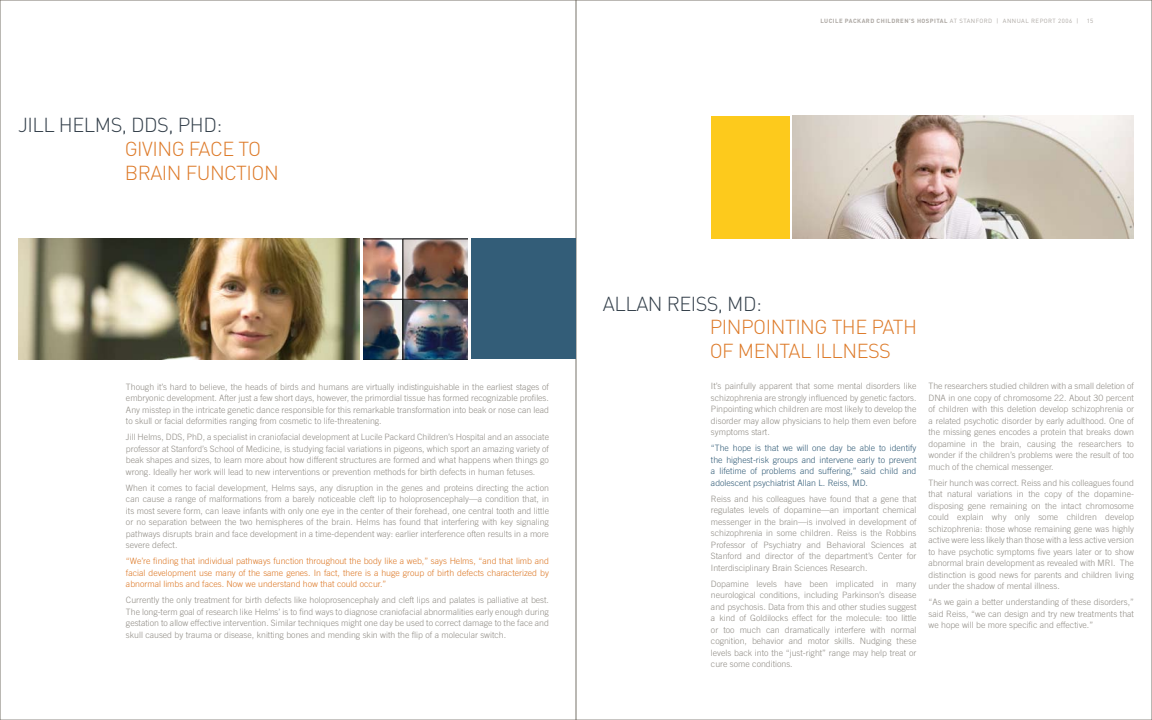
<style>
.page{position:relative;width:1152px;height:720px;background:#fff}
.page>*{position:absolute;margin:0;border:0;box-sizing:border-box;transform-origin:0 0}
.t1{font:300 20px "DIN";letter-spacing:-.025em;color:#dd7927}
.t2{font:300 20px "DIN";letter-spacing:-.025em;color:#323e49}
.t3{font:300 8.8px/11.5px "Trade Gothic";color:#928e87;text-align:justify}
.t4{font:300 8.8px/11.5px "Trade Gothic";color:#dd7927;text-align:justify}
.t5{font:300 8.8px/11.5px "Trade Gothic";color:#335d78;text-align:justify}
.t6{font:700 6px "DIN";letter-spacing:.075em;color:#aca7a2}
.t7{font:6px "DIN";color:#aca7a2}
.s1{font-weight:400}
</style>
<div class="page">
<img style="left:18px;top:238px;width:342px;height:121px">
<div style="left:471px;top:239px;width:105px;height:120px;background:#335d78"></div>
<img style="left:363px;top:239px;width:105px;height:120px">
<hr style="left:403px;top:239px;width:1px;height:120px;background:#000">
<hr style="left:363px;top:299px;width:105px;height:1px;background:#000">
<img style="left:792px;top:116px;width:342px;height:122px">
<div style="left:711px;top:116px;width:79px;height:122px;background:#fdca1c"></div>
<h1 class="t2" style="left:18px;top:112px;width:206px">JILL HELMS, DDS, PHD:</h1>
<h1 class="t1" style="left:125px;top:136px;width:23px">GIVING</h1>
<h1 class="t1" style="left:189px;top:136px;width:23px">FACE</h1>
<h1 class="t1" style="left:238px;top:136px;width:12px">TO</h1>
<h1 class="t1" style="left:125px;top:160px;width:24px">BRAIN</h1>
<h1 class="t1" style="left:186px;top:160px;width:24px">FUNCTION</h1>
<p class="t3" style="left:126px;top:381px;width:425px">Though it’s hard to believe, the heads of birds and humans are virtually indistinguishable in the earliest stages of embryonic development. After just a few short days, however, the primordial tissue has formed recognizable profiles.<br>Any misstep in the intricate genetic dance responsible for this remarkable transformation into beak or nose can lead to skull or facial deformities ranging from cosmetic to life-threatening.</p>
<p class="t3" style="left:126px;top:431px;width:425px">Jill Helms, DDS, PhD, a specialist in craniofacial development at Lucile Packard Children’s Hospital and an associate professor at Stanford’s School of Medicine, is studying facial variations in pigeons, which sport an amazing variety of beak shapes and sizes, to learn more about how different structures are formed and what happens when things go wrong. Ideally her work will lead to new interventions or prevention methods for birth defects in human fetuses.</p>
<p class="t3" style="left:126px;top:482px;width:425px">When it comes to facial development, Helms says, any disruption in the genes and proteins directing the action can cause a range of malformations from a barely noticeable cleft lip to holoprosencephaly—a condition that, in its most severe form, can leave infants with only one eye in the center of their forehead, one central tooth and little or no separation between the two hemispheres of the brain. Helms has found that interfering with key signaling pathways disrupts brain and face development in a time-dependent way: earlier interference often results in a more severe defect.</p>
<p class="t4" style="left:126px;top:555px;width:424px">“We’re finding that individual pathways function throughout the body like a web,” says Helms, “and that limb and facial development use many of the same genes. In fact, there is a huge group of birth defects characterized by abnormal limbs and faces. Now we understand how that could occur.”</p>
<p class="t3" style="left:126px;top:594px;width:425px">Currently the only treatment for birth defects like holoprosencephaly and cleft lips and palates is palliative at best.<br>The long-term goal of research like Helms’ is to find ways to diagnose craniofacial abnormalities early enough during gestation to allow effective intervention. Similar techniques might one day be used to correct damage to the face and skull caused by trauma or disease, knitting bones and mending skin with the flip of a molecular switch.</p>
<p class="t6" style="left:820px;top:17px;width:260px">LUCILE PACKARD CHILDREN’S HOSPITAL <span class="s1">AT STANFORD | ANNUAL REPORT 2006 |</span></p>
<p class="t7" style="left:1087px;top:17px;width:8px">15</p>
<h1 class="t2" style="left:603px;top:291px;width:24px">ALLAN</h1>
<h1 class="t2" style="left:667px;top:291px;width:23px">REISS</h1>
<h1 class="t2" style="left:718px;top:291px;width:46px">, MD:</h1>
<h1 class="t1" style="left:710px;top:315px;width:24px">PINPOINTING</h1>
<h1 class="t1" style="left:832px;top:315px;width:13px">THE</h1>
<h1 class="t1" style="left:872px;top:315px;width:23px">PATH</h1>
<h1 class="t1" style="left:710px;top:339px;width:57px">OF MENTAL</h1>
<h1 class="t1" style="left:816px;top:339px;width:18px">ILLNESS</h1>
<p class="t3" style="left:711px;top:380px;width:207px">It’s painfully apparent that some mental disorders like schizophrenia are strongly influenced by genetic factors.<br>Pinpointing which children are most likely to develop the disorder may allow physicians to help them even before symptoms start.</p>
<p class="t5" style="left:711px;top:442px;width:207px">“The hope is that we will one day be able to identify the highest-risk groups and intervene early to prevent a lifetime of problems and suffering,” said child and adolescent psychiatrist Allan L. Reiss, MD.</p>
<p class="t3" style="left:711px;top:493px;width:207px">Reiss and his colleagues have found that a gene that regulates levels of dopamine—an important chemical messenger in the brain—is involved in development of schizophrenia in some children. Reiss is the Robbins Professor of Psychiatry and Behavioral Sciences at Stanford and director of the department’s Center for Interdisciplinary Brain Sciences Research.</p>
<p class="t3" style="left:711px;top:578px;width:207px">Dopamine levels have been implicated in many neurological conditions, including Parkinson’s disease and psychosis. Data from this and other studies suggest a kind of Goldilocks effect for the molecule: too little or too much can dramatically interfere with normal cognition, behavior and motor skills. Nudging these levels back into the “just-right” range may help treat or cure some conditions.</p>
<p class="t3" style="left:928px;top:380px;width:207px">The researchers studied children with a small deletion of DNA in one copy of chromosome 22. About 30 percent of children with this deletion develop schizophrenia or a related psychotic disorder by early adulthood. One of the missing genes encodes a protein that breaks down dopamine in the brain, causing the researchers to wonder if the children’s problems were the result of too much of the chemical messenger.</p>
<p class="t3" style="left:928px;top:477px;width:207px">Their hunch was correct. Reiss and his colleagues found that natural variations in the copy of the dopamine&shy;disposing gene remaining on the intact chromosome could explain why only some children develop schizophrenia: those whose remaining gene was highly active were less likely than those with a less active version to have psychotic symptoms five years later or to show abnormal brain development as revealed with MRI. The distinction is good news for parents and children living under the shadow of mental illness.</p>
<p class="t3" style="left:928px;top:596px;width:207px">“As we gain a better understanding of these disorders,” said Reiss, “we can design and try new treatments that we hope will be more specific and effective.”</p>
</div>
